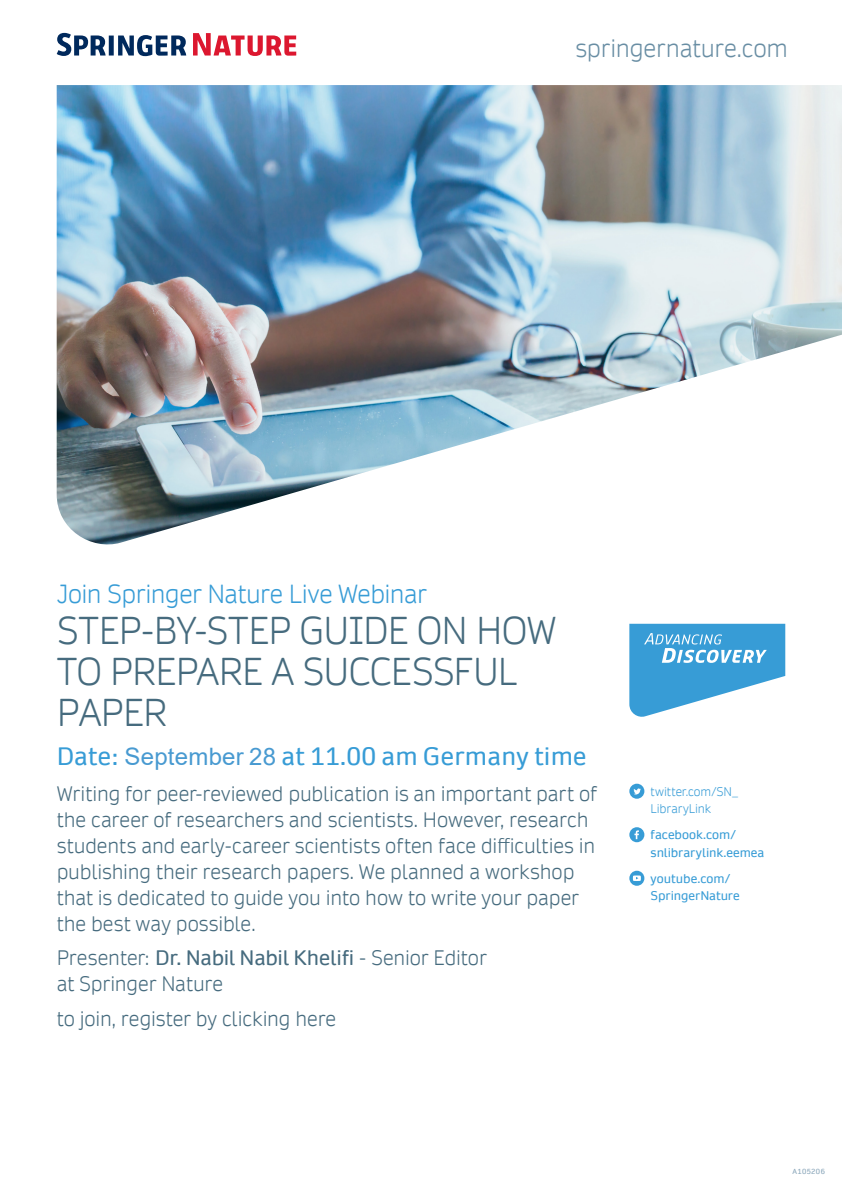
<style>
.page{position:relative;width:842px;height:1191px;background:#fff}
.page>*{position:absolute;margin:0;border:0;box-sizing:border-box;transform-origin:0 0}
.sn__PT_title_small{font:300 37px/41.1px "Daytona Pro";letter-spacing:-.02em;color:#466b7e}
.sn__PT_title_small-2{font:300 25px "Daytona Pro";letter-spacing:-.02em;color:#379cd6}
.sn__PT_title_small-3{font:24px "Daytona Pro";letter-spacing:.01em;color:#379cd6}
.t1{font:300 24px "Daytona Pro";letter-spacing:-.005em;color:#698ea4}
.sn__PT_title_small-4{font:300 20px/26px "Daytona Pro";color:#466b7e}
.sn__PT_streamer{font:12px/17.5px "Daytona Pro";letter-spacing:-.005em;color:#379cd6}
.sn__PT_streamer-2{font:300 12px/17.5px "Daytona Pro";color:#379cd6}
.sn__PT_number{font:7px "Daytona Pro";letter-spacing:.045em;color:#88a5b9}
.s1{font-family:"Arial";color:#489ad1}
.s2{font-weight:400}
</style>
<div class="page">
<svg style="left:57px;top:33px;width:129px;height:23px"></svg>
<svg style="left:193px;top:33px;width:103px;height:23px"></svg>
<img style="left:57px;top:85px;width:785px;height:460px">
<svg style="left:629px;top:783px;width:15px;height:15px"></svg>
<svg style="left:633px;top:788px;width:8px;height:6px"></svg>
<div style="left:629px;top:827px;width:15px;height:15px;background:#379cd6;border-radius:50%"></div>
<svg style="left:634px;top:830px;width:5px;height:9px"></svg>
<div style="left:629px;top:870px;width:15px;height:15px;background:#379cd6;border-radius:50%"></div>
<svg style="left:633px;top:875px;width:8px;height:6px"></svg>
<svg style="left:629px;top:624px;width:156px;height:93px"></svg>
<p class="t1" style="left:575px;top:33px;width:214px">springernature.com</p>
<p class="sn__PT_title_small-2" style="left:57px;top:578px;width:372px">Join Springer Nature Live Webinar</p>
<p class="sn__PT_title_small" style="left:57px;top:610px;width:501px">STEP-BY-STEP GUIDE ON HOW<br>TO PREPARE A SUCCESSFUL<br>PAPER</p>
<p class="sn__PT_title_small-3" style="left:57px;top:740px;width:531px">Date: <span class="s1">September 28</span> at 11.00 am Germany time</p>
<p class="sn__PT_title_small-4" style="left:57px;top:780px;width:542px">Writing for peer-reviewed publication is an important part of the career of researchers and scientists. However, research students and early-career scientists often face difficulties in publishing their research papers. We planned a workshop that is dedicated to guide you into how to write your paper the best way possible.</p>
<p class="sn__PT_title_small-4" style="left:57px;top:945px;width:432px">Presenter: <span class="s2">Dr. Nabil Nabil Khelifi</span> - Senior Editor at Springer Nature</p>
<p class="sn__PT_title_small-4" style="left:57px;top:1005px;width:281px">to join, register by clicking here</p>
<p class="sn__PT_streamer-2" style="left:650px;top:782px;width:89px">twitter.com/SN_<br>LibraryLink</p>
<p class="sn__PT_streamer" style="left:651px;top:826px;width:115px">facebook.com/ snlibrarylink.eemea</p>
<p class="sn__PT_streamer" style="left:651px;top:869px;width:91px">youtube.com/<br>SpringerNature</p>
<p class="sn__PT_number" style="left:793px;top:1166px;width:34px">A105206</p>
</div>
